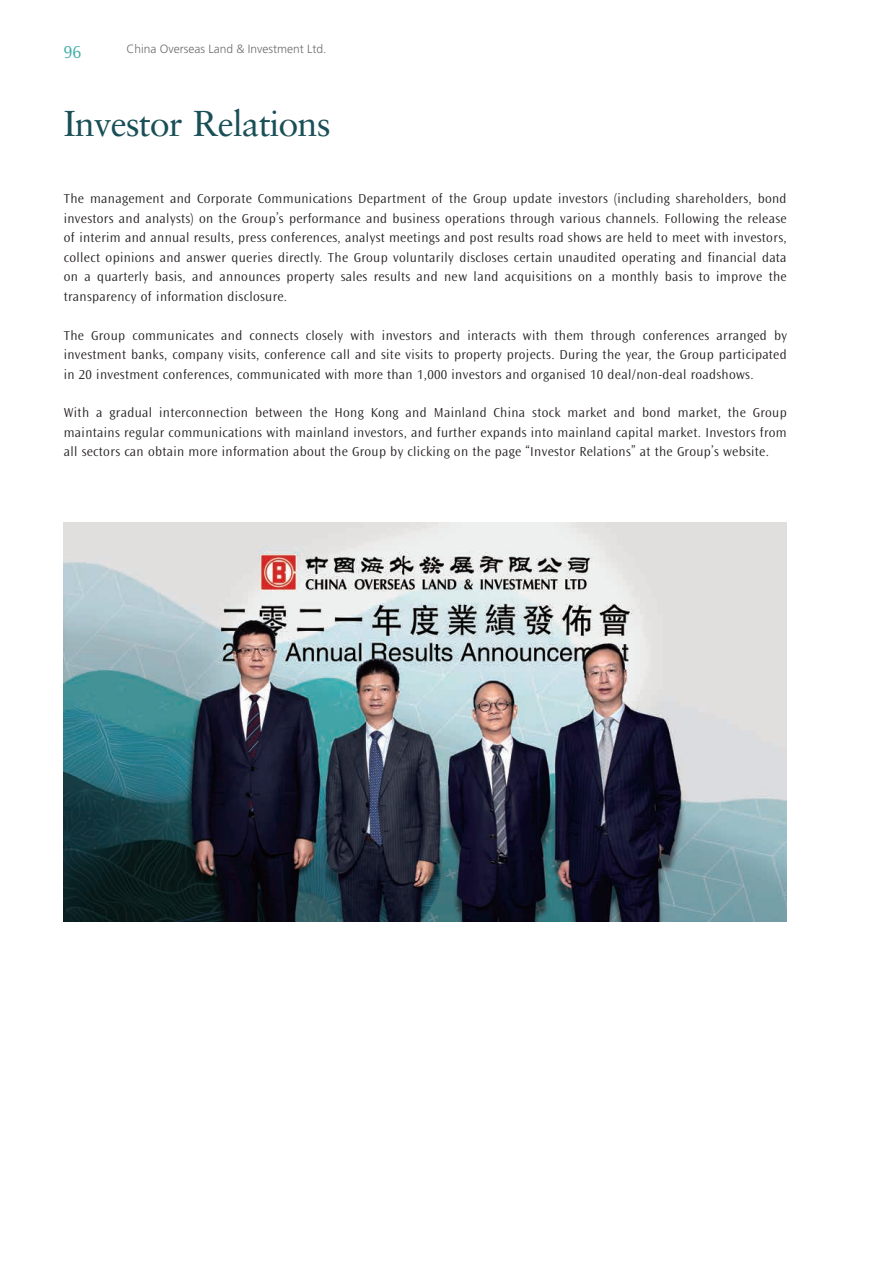
<style>
.page{position:relative;width:893px;height:1263px;background:#fff}
.page>*{position:absolute;margin:0;border:0;box-sizing:border-box;transform-origin:0 0}
.t1{font:36px "Sabon LT Std";letter-spacing:-.03em;color:#194f56}
.t2{font:300 18px "Ocean Sans Std";color:#39ada5}
.t3{font:300 13.5px/19.5px "Ocean Sans Std";letter-spacing:.025em;color:#231f20;text-align:justify}
.t4{font:300 12px "Frutiger LT Std";color:#6c6d70}
</style>
<div class="page">
<img style="left:64px;top:522px;width:723px;height:399px">
<h2 class="t2" style="left:64px;top:42px;width:19px">96</h2>
<p class="t4" style="left:126px;top:42px;width:202px">China Overseas Land &amp; Investment Ltd.</p>
<h1 class="t1" style="left:64px;top:102px;width:268px">Investor Relations</h1>
<p class="t3" style="left:64px;top:189px;width:724px">The management and Corporate Communications Department of the Group update investors (including shareholders, bond investors and analysts) on the Group’s performance and business operations through various channels. Following the release of interim and annual results, press conferences, analyst meetings and post results road shows are held to meet with investors, collect opinions and answer queries directly. The Group voluntarily discloses certain unaudited operating and financial data on a quarterly basis, and announces property sales results and new land acquisitions on a monthly basis to improve the transparency of information disclosure.</p>
<p class="t3" style="left:64px;top:325px;width:725px">The Group communicates and connects closely with investors and interacts with them through conferences arranged by investment banks, company visits, conference call and site visits to property projects. During the year, the Group participated in 20 investment conferences, communicated with more than 1,000 investors and organised 10 deal/non-deal roadshows.</p>
<p class="t3" style="left:64px;top:403px;width:724px">With a gradual interconnection between the Hong Kong and Mainland China stock market and bond market, the Group maintains regular communications with mainland investors, and further expands into mainland capital market. Investors from all sectors can obtain more information about the Group by clicking on the page “Investor Relations” at the Group’s website.</p>
</div>
